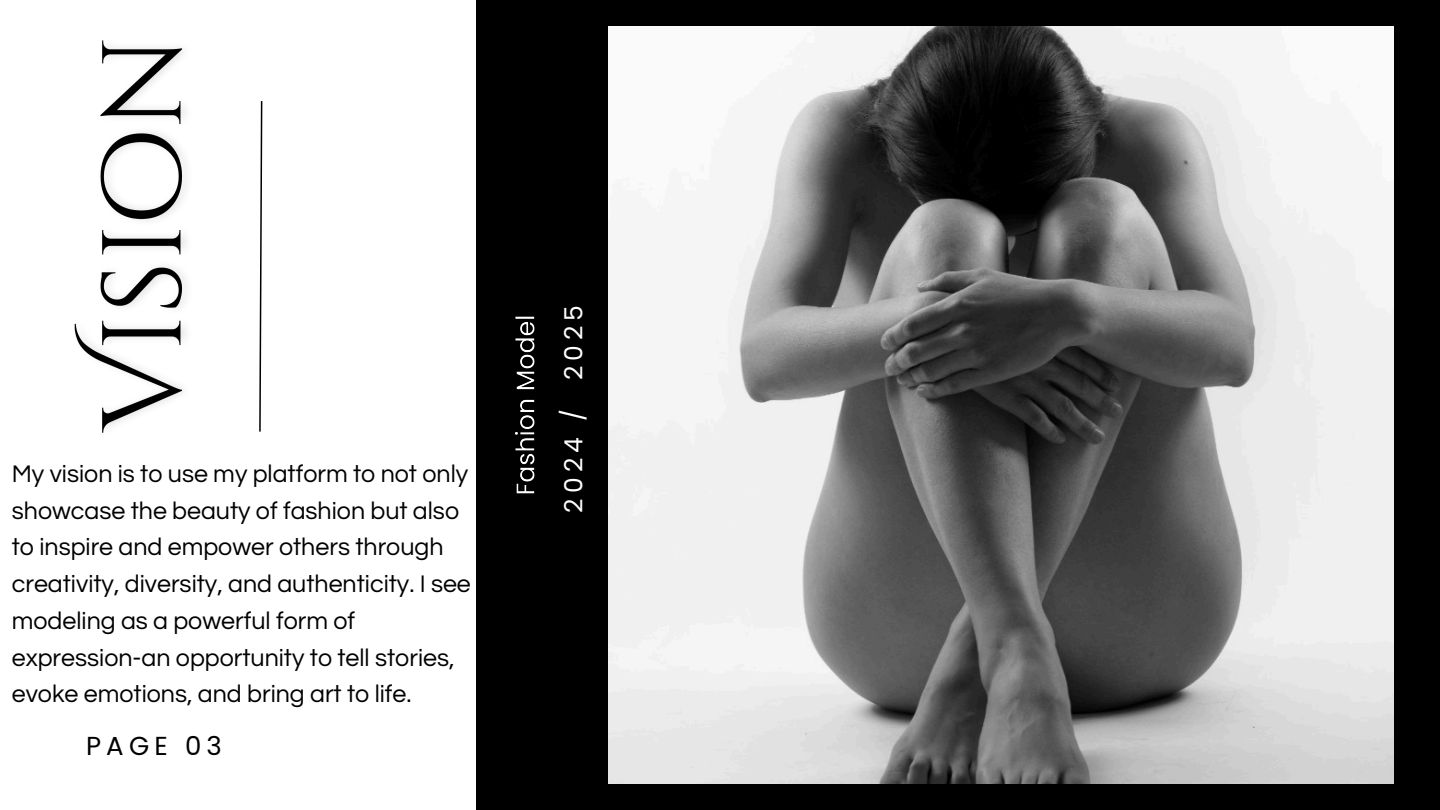
<style>
.page{position:relative;width:1440px;height:810px;background:#000}
.page>*{position:absolute;margin:0;border:0;box-sizing:border-box;transform-origin:0 0}
.t1{font:26px "Poppins";letter-spacing:.2em;color:#000}
.t2{font:25px/36.8px "Questrial";color:#000}
.t3{font:25px "Poppins";letter-spacing:.2em;color:#fff}
</style>
<div class="page">
<div style="left:0;top:0;width:476px;height:810px;background:#fff"></div>
<img style="left:74px;top:40px;width:112px;height:393px">
<img style="left:609px;top:27px;width:784px;height:757px">
<svg style="left:259px;top:101px;width:4px;height:331px"></svg>
<img style="left:515px;top:316px;width:20px;height:178px">
<p class="t2" style="left:12px;top:456px;width:461px">My vision is to use my platform to not only showcase the beauty of fashion but also to inspire and empower others through creativity, diversity, and authenticity. I see modeling as a powerful form of expression-an opportunity to tell stories, evoke emotions, and bring art to life.</p>
<p class="t1" style="left:86px;top:728px;width:137px">PAGE 03</p>
<h2 class="t3" style="left:556px;top:513px;width:209px;rotate:-90deg">2024 / 2025</h2>
</div>
